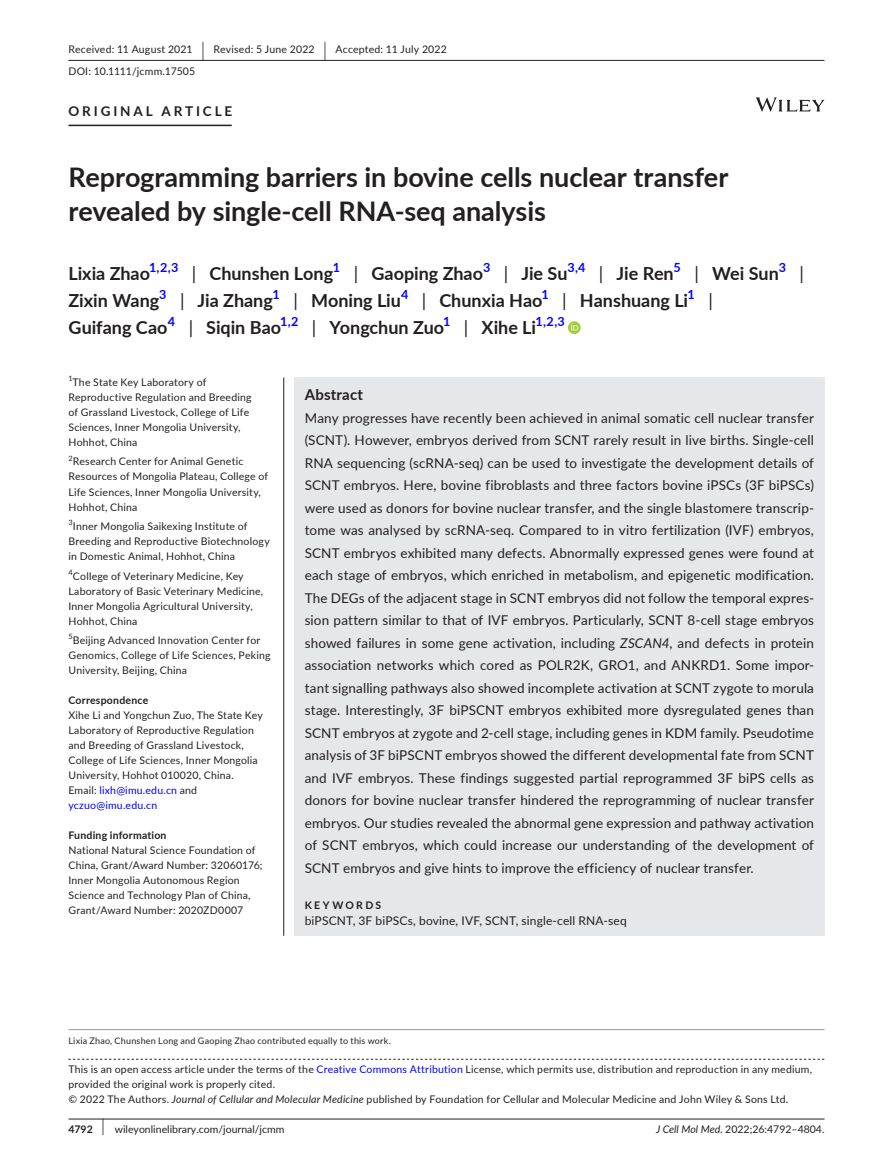
<style>
.page{position:relative;width:893px;height:1174px;background:#fff}
.page>*{position:absolute;margin:0;border:0;box-sizing:border-box;transform-origin:0 0}
.t1{font:700 27px/34.5px "Lato";letter-spacing:-.005em;color:#231f20}
.t2{font:700 18px "Lato";color:#231f20}
.t3{font:18px "Lato";color:#231f20}
.t4{font:700 15px "Lato";letter-spacing:.015em;color:#231f20}
.t5{font:13.5px/22.5px "Lato";letter-spacing:.01em;color:#231f20;text-align:justify}
.t6{font:700 13.5px "Lato";letter-spacing:.215em;color:#231f20}
.t7{font:700 12.6px "Lato";color:#00f}
.t8{font:12px "Lato";letter-spacing:.015em;color:#231f20}
.t9{font:10.5px/15px "Lato";letter-spacing:.02em;color:#231f20}
.t10{font:10.5px "Lato";color:#231f20}
.t11{font:700 10.5px "Lato";letter-spacing:.02em;color:#231f20}
.t12{font:700 10.5px "Lato";letter-spacing:.22em;color:#231f20}
.t13{font:9px "Lato";letter-spacing:.025em;color:#231f20}
.t14{font:7.35px "Lato";color:#231f20}
.s1{font-size:19.65px}
.s2{font-weight:400}
.s3{color:#00f}
.s4{font-style:italic}
.s5{font-weight:700}
.s6{font-size:17.4px}
</style>
<div class="page">
<hr style="left:68px;top:1118px;width:756px;height:1px;background:#231f20">
<svg style="left:756px;top:97px;width:68px;height:15px"></svg>
<hr style="left:68px;top:60px;width:756px;height:1px;background:#231f20">
<hr style="left:68px;top:125px;width:164px;height:1px;background:#231f20">
<svg style="left:568px;top:321px;width:13px;height:13px"></svg>
<svg style="left:571px;top:323px;width:7px;height:7px"></svg>
<svg style="left:68px;top:1058px;width:756px;height:1px"></svg>
<hr style="left:68px;top:1029px;width:756px;height:1px;background:#939598">
<div style="left:294px;top:377px;width:530px;height:558px;background:#e6e7e9"></div>
<hr style="left:283px;top:377px;width:1px;height:558px;background:#231f20">
<p class="t9" style="left:68px;top:38px;width:380px;line-height:21.8px">Received: 11 August 2021 <span class="s1">|</span> Revised: 5 June 2022 <span class="s1">|</span> Accepted: 11 July 2022<br>DOI: 10.1111/jcmm.17505</p>
<p class="t6" style="left:68px;top:101px;width:165px">ORIGINAL ARTICLE</p>
<h1 class="t1" style="left:68px;top:159px;width:661px">Reprogramming barriers in bovine cells nuclear transfer revealed by single-cell RNA-seq analysis</h1>
<h2 class="t2" style="left:68px;top:260px;width:83px">Lixia Zhao</h2>
<p class="t7" style="left:149px;top:258px;width:31px">1,2,3</p>
<h2 class="t2" style="left:192px;top:260px;width:143px"><span class="s2">|</span> Chunshen Long</h2>
<p class="t7" style="left:333px;top:258px;width:9px">1</p>
<h2 class="t2" style="left:354px;top:260px;width:131px"><span class="s2">|</span> Gaoping Zhao</h2>
<p class="t7" style="left:483px;top:258px;width:9px">3</p>
<h2 class="t2" style="left:504px;top:260px;width:65px"><span class="s2">|</span> Jie Su</h2>
<p class="t7" style="left:567px;top:258px;width:19px">3,4</p>
<h2 class="t2" style="left:599px;top:260px;width:76px"><span class="s2">|</span> Jie Ren</h2>
<p class="t7" style="left:674px;top:258px;width:9px">5</p>
<h2 class="t2" style="left:694px;top:260px;width:86px"><span class="s2">|</span> Wei Sun</h2>
<p class="t7" style="left:779px;top:258px;width:9px">3</p>
<h2 class="t3" style="left:800px;top:260px;width:6px">|</h2>
<h2 class="t2" style="left:68px;top:287px;width:92px">Zixin Wang</h2>
<p class="t7" style="left:159px;top:285px;width:9px">3</p>
<h2 class="t2" style="left:180px;top:287px;width:94px"><span class="s2">|</span> Jia Zhang</h2>
<p class="t7" style="left:273px;top:285px;width:9px">1</p>
<h2 class="t2" style="left:293px;top:287px;width:109px"><span class="s2">|</span> Moning Liu</h2>
<p class="t7" style="left:401px;top:285px;width:9px">4</p>
<h2 class="t2" style="left:422px;top:287px;width:122px"><span class="s2">|</span> Chunxia Hao</h2>
<p class="t7" style="left:541px;top:285px;width:9px">1</p>
<h2 class="t2" style="left:562px;top:287px;width:127px"><span class="s2">|</span> Hanshuang Li</h2>
<p class="t7" style="left:688px;top:285px;width:9px">1</p>
<h2 class="t3" style="left:708px;top:287px;width:6px">|</h2>
<h2 class="t2" style="left:68px;top:314px;width:101px">Guifang Cao</h2>
<p class="t7" style="left:168px;top:312px;width:9px">4</p>
<h2 class="t2" style="left:189px;top:314px;width:94px"><span class="s2">|</span> Siqin Bao</h2>
<p class="t7" style="left:280px;top:312px;width:20px">1,2</p>
<h2 class="t2" style="left:312px;top:314px;width:134px"><span class="s2">|</span> Yongchun Zuo</h2>
<p class="t7" style="left:443px;top:312px;width:9px">1</p>
<h2 class="t2" style="left:464px;top:314px;width:74px"><span class="s2">|</span> Xihe Li</h2>
<p class="t7" style="left:536px;top:312px;width:31px">1,2,3</p>
<p class="t14" style="left:68px;top:373px;width:6px">1</p>
<p class="t9" style="left:68px;top:374px;width:185px;text-indent:4px">The State Key Laboratory of<br>Reproductive Regulation and Breeding of Grassland Livestock, College of Life<br>Sciences, Inner Mongolia University,<br>Hohhot, China</p>
<p class="t9" style="left:68px;top:454px;width:201px"><sup>2</sup>Research Center for Animal Genetic Resources of Mongolia Plateau, College of Life Sciences, Inner Mongolia University, Hohhot, China</p>
<p class="t9" style="left:68px;top:518px;width:203px"><sup>3</sup>Inner Mongolia Saikexing Institute of<br>Breeding and Reproductive Biotechnology in Domestic Animal, Hohhot, China</p>
<p class="t9" style="left:68px;top:568px;width:196px"><sup>4</sup>College of Veterinary Medicine, Key Laboratory of Basic Veterinary Medicine, Inner Mongolia Agricultural University, Hohhot, China</p>
<p class="t9" style="left:68px;top:632px;width:204px"><sup>5</sup>Beijing Advanced Innovation Center for<br>Genomics, College of Life Sciences, Peking<br>University, Beijing, China</p>
<p class="t11" style="left:68px;top:692px;width:81px">Correspondence</p>
<p class="t9" style="left:68px;top:707px;width:196px">Xihe Li and Yongchun Zuo, The State Key Laboratory of Reproductive Regulation and Breeding of Grassland Livestock, College of Life Sciences, Inner Mongolia University, Hohhot 010020, China.<br>Email: <span class="s3">lixh@imu.edu.cn</span> and <span class="s3">yczuo@imu.edu.cn</span></p>
<p class="t11" style="left:68px;top:827px;width:100px">Funding information</p>
<p class="t9" style="left:68px;top:842px;width:196px">National Natural Science Foundation of China, Grant/Award Number: 32060176; Inner Mongolia Autonomous Region Science and Technology Plan of China, Grant/Award Number: 2020ZD0007</p>
<p class="t4" style="left:305px;top:383px;width:60px">Abstract</p>
<p class="t5" style="left:305px;top:406px;width:511px">Many progresses have recently been achieved in animal somatic cell nuclear transfer (SCNT). However, embryos derived from SCNT rarely result in live births. Single-cell RNA sequencing (scRNA-seq) can be used to investigate the development details of SCNT embryos. Here, bovine fibroblasts and three factors bovine iPSCs (3F biPSCs) were used as donors for bovine nuclear transfer, and the single blastomere transcrip&shy;tome was analysed by scRNA-seq. Compared to in vitro fertilization (IVF) embryos, SCNT embryos exhibited many defects. Abnormally expressed genes were found at each stage of embryos, which enriched in metabolism, and epigenetic modification.<br>The DEGs of the adjacent stage in SCNT embryos did not follow the temporal expres&shy;sion pattern similar to that of IVF embryos. Particularly, SCNT 8-cell stage embryos showed failures in some gene activation, including <span class="s4">ZSCAN4</span>, and defects in protein association networks which cored as POLR2K, GRO1, and ANKRD1. Some impor&shy;tant signalling pathways also showed incomplete activation at SCNT zygote to morula stage. Interestingly, 3F biPSCNT embryos exhibited more dysregulated genes than SCNT embryos at zygote and 2-cell stage, including genes in KDM family. Pseudotime analysis of 3F biPSCNT embryos showed the different developmental fate from SCNT and IVF embryos. These findings suggested partial reprogrammed 3F biPS cells as donors for bovine nuclear transfer hindered the reprogramming of nuclear transfer embryos. Our studies revealed the abnormal gene expression and pathway activation of SCNT embryos, which could increase our understanding of the development of SCNT embryos and give hints to improve the efficiency of nuclear transfer.</p>
<p class="t12" style="left:305px;top:897px;width:78px">KEYWORDS</p>
<p class="t8" style="left:305px;top:912px;width:323px">biPSCNT, 3F biPSCs, bovine, IVF, SCNT, single-cell RNA-seq</p>
<p class="t13" style="left:68px;top:1033px;width:324px">Lixia Zhao, Chunshen Long and Gaoping Zhao contributed equally to this work.</p>
<p class="t9" style="left:68px;top:1061px;width:745px">This is an open access article under the terms of the <span class="s3">Creative Commons Attribution</span> License, which permits use, distribution and reproduction in any medium, provided the original work is properly cited.<br>© 2022 The Authors. <span class="s4">Journal of Cellular and Molecular Medicine</span> published by Foundation for Cellular and Molecular Medicine and John Wiley &amp; Sons Ltd.</p>
<p class="t10" style="left:68px;top:1121px;width:217px"><span class="s5">4792</span> <span class="s6">|</span> wileyonlinelibrary.com/journal/jcmm</p>
<p class="t10" style="left:656px;top:1121px;width:170px"><span class="s4">J Cell Mol Med.</span> 2022;26:4792–4804.</p>
</div>
